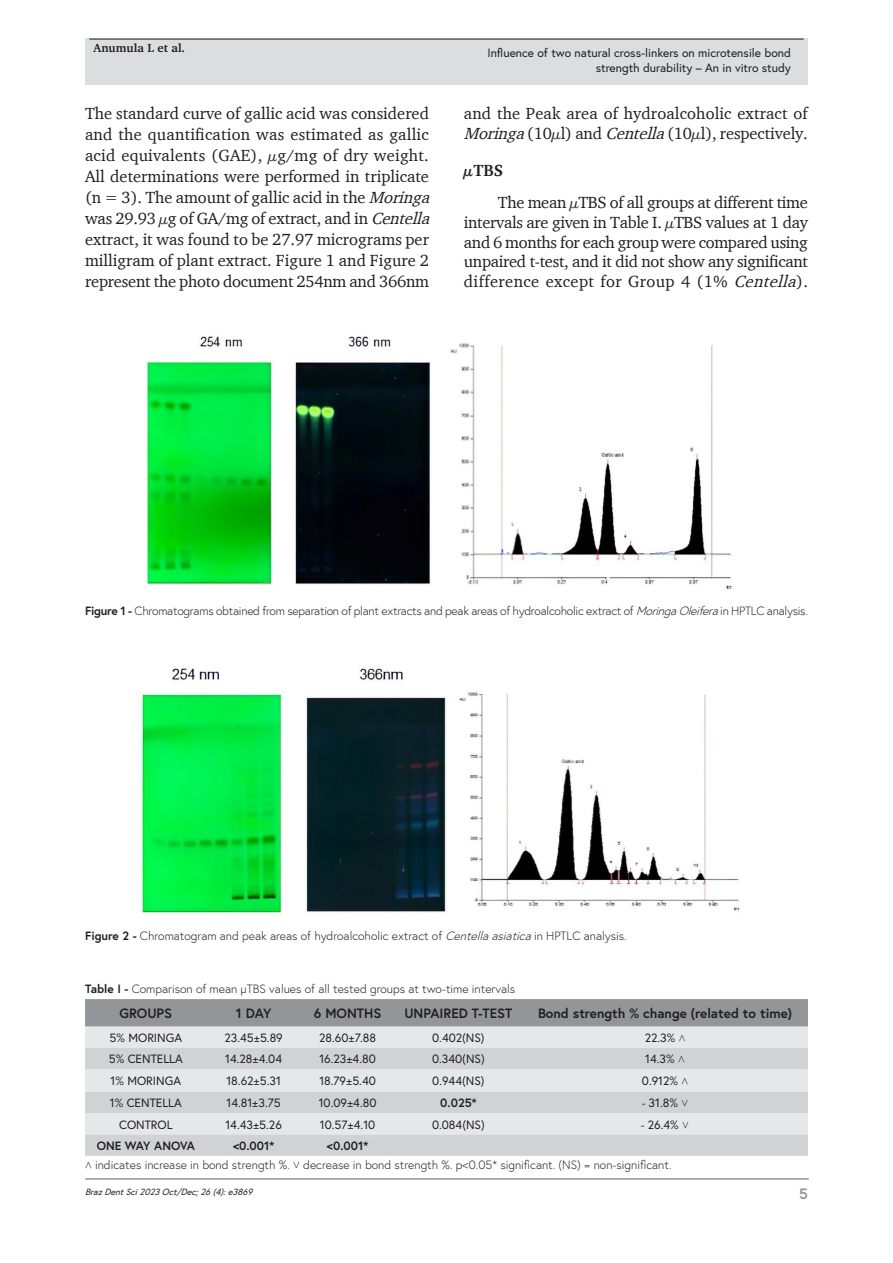
<style>
.page{position:relative;width:893px;height:1263px;background:#fff}
.page>*{position:absolute;margin:0;border:0;box-sizing:border-box;transform-origin:0 0}
.Paragraph{font:16.5px/21px "Charter";color:#231f20}
.Heading2{font:700 16.5px "Charter";color:#231f20}
.t1{font:700 15px "Europa";color:#939598}
.TableHead{font:700 13.5px "Europa";color:#231f20}
.TableBody{font:12px/14.4px "Europa";color:#231f20;text-align:right}
.FigureCaption{font:300 12px "Europa";letter-spacing:-.02em;color:#231f20}
.TableFootnote{font:300 12px "Europa";color:#231f20}
.FigureCaption-2{font:300 12px "Europa";color:#231f20}
.TableTitle{font:300 12px "Europa";color:#231f20}
.TableBody-2{font:700 12px "Europa";color:#231f20}
.t2{font:700 12px "Charter";color:#231f20}
.t3{font:italic 9px "Europa";color:#231f20}
.s1{font-style:italic}
.s2{font-weight:700}
.s3{font-family:"Times New Roman"}
.s4{font-family:"Cambria Math"}
.s5{font-family:"Times New Roman";font-weight:400}
</style>
<div class="page">
<hr style="left:85px;top:1178px;width:724px;height:2px;background:#939598">
<div style="left:85px;top:39px;width:723px;height:46px;background:#dcdddf"></div>
<hr style="left:89px;top:39px;width:715px;height:1px;background:#231f20">
<img style="left:147px;top:336px;width:585px;height:254px">
<img style="left:141px;top:668px;width:599px;height:247px">
<svg style="left:85px;top:999px;width:723px;height:28px;background:#95979a"></svg>
<div style="left:85px;top:1027px;width:723px;height:21px;background:#e6e7e9"></div>
<svg style="left:85px;top:1048px;width:723px;height:108px;background:#d9dadc"></svg>
<p class="t2" style="left:94px;top:41px;width:93px">Anumula L et al.</p>
<p class="TableBody" style="left:487px;top:46px;width:305px">Influence of two natural cross-linkers on microtensile bond strength durability – An in vitro study</p>
<p class="Paragraph" style="left:85px;top:102px;width:351px">The standard curve of gallic acid was considered and the quantification was estimated as gallic acid equivalents (GAE), µg/mg of dry weight.<br>All determinations were performed in triplicate (n = 3). The amount of gallic acid in the <span class="s1">Moringa </span>was 29.93 µg of GA/mg of extract, and in <span class="s1">Centella </span>extract, it was found to be 27.97 micrograms per milligram of plant extract. Figure 1 and Figure 2 represent the photo document 254nm and 366nm</p>
<p class="Paragraph" style="left:464px;top:103px;width:345px;line-height:19.8px">and the Peak area of hydroalcoholic extract of<br><span class="s1">Moringa</span>(10µl) and <span class="s1">Centella</span>(10µl), respectively.</p>
<p class="Heading2" style="left:464px;top:160px;width:41px">µTBS</p>
<p class="Paragraph" style="left:464px;top:192px;width:345px;line-height:19.8px;text-align:justify;text-indent:34px">The mean µTBS of all groups at different time intervals are given in Table I. µTBS values at 1 day and 6 months for each group were compared using unpaired t-test, and it did not show any significant difference except for Group 4 (1% <span class="s1">Centella</span>).</p>
<p class="FigureCaption" style="left:85px;top:603px;width:724px"><span class="s2">Figure 1 -</span> Chromatograms obtained from separation of plant extracts and peak areas of hydroalcoholic extract of <span class="s1">MoringaOleifera</span>in HPTLC analysis.</p>
<p class="FigureCaption-2" style="left:85px;top:928px;width:543px"><span class="s2">Figure 2 -</span> Chromatogram and peak areas of hydroalcoholic extract of <span class="s1">Centellaasiatica</span>in HPTLC analysis.</p>
<p class="TableTitle" style="left:85px;top:981px;width:432px"><span class="s2">Table I -</span> Comparison of mean µTBS values of all tested groups at two-time intervals</p>
<p class="TableHead" style="left:119px;top:1004px;width:54px">GROUPS</p>
<p class="TableHead" style="left:236px;top:1004px;width:37px">1 DAY</p>
<p class="TableHead" style="left:314px;top:1004px;width:69px">6 MONTHS</p>
<p class="TableHead" style="left:404px;top:1004px;width:110px">UNPAIRED T-TEST</p>
<p class="TableHead" style="left:538px;top:1004px;width:256px">Bond strength % change (related to time)</p>
<p class="TableBody" style="left:110px;top:1030px;width:74px">5% MORINGA</p>
<p class="TableBody" style="left:224px;top:1030px;width:60px">23.45±5.89</p>
<p class="TableBody" style="left:319px;top:1030px;width:58px">28.60±7.88</p>
<p class="TableBody" style="left:432px;top:1030px;width:54px">0.402(NS)</p>
<p class="TableBody" style="left:645px;top:1030px;width:42px">22.3% <span class="s3">˄</span></p>
<p class="TableBody" style="left:109px;top:1052px;width:75px">5% CENTELLA</p>
<p class="TableBody" style="left:225px;top:1052px;width:58px">14.28±4.04</p>
<p class="TableBody" style="left:319px;top:1052px;width:58px">16.23±4.80</p>
<p class="TableBody" style="left:432px;top:1052px;width:54px">0.340(NS)</p>
<p class="TableBody" style="left:645px;top:1052px;width:41px">14.3% <span class="s3">˄</span></p>
<p class="TableBody" style="left:111px;top:1074px;width:72px">1% MORINGA</p>
<p class="TableBody" style="left:226px;top:1074px;width:56px">18.62±5.31</p>
<p class="TableBody" style="left:319px;top:1074px;width:58px">18.79±5.40</p>
<p class="TableBody" style="left:432px;top:1074px;width:54px">0.944(NS)</p>
<p class="TableBody" style="left:642px;top:1074px;width:48px">0.912% <span class="s3">˄</span></p>
<p class="TableBody" style="left:110px;top:1096px;width:73px">1% CENTELLA</p>
<p class="TableBody" style="left:226px;top:1096px;width:56px">14.81±3.75</p>
<p class="TableBody" style="left:319px;top:1096px;width:59px">10.09±4.80</p>
<p class="TableBody-2" style="left:440px;top:1095px;width:38px">0.025*</p>
<p class="TableBody" style="left:642px;top:1096px;width:48px"><span class="s4">˗</span> 31.8% <span class="s3">˅</span></p>
<p class="TableBody" style="left:119px;top:1117px;width:55px">CONTROL</p>
<p class="TableBody" style="left:225px;top:1117px;width:58px">14.43±5.26</p>
<p class="TableBody" style="left:320px;top:1117px;width:57px">10.57±4.10</p>
<p class="TableBody" style="left:432px;top:1117px;width:54px">0.084(NS)</p>
<p class="TableBody" style="left:641px;top:1117px;width:49px"><span class="s4">˗</span> 26.4% <span class="s3">˅</span></p>
<p class="TableBody-2" style="left:97px;top:1137px;width:100px">ONE WAY ANOVA</p>
<p class="TableBody-2" style="left:233px;top:1137px;width:43px">&lt;0.001*</p>
<p class="TableBody-2" style="left:327px;top:1137px;width:43px">&lt;0.001*</p>
<p class="TableFootnote" style="left:85px;top:1158px;width:588px"><span class="s5">˄</span> indicates increase in bond strength %. <span class="s5">˅</span> decrease in bond strength %. p&lt;0.05* significant. (NS) = non-significant.</p>
<p class="t3" style="left:85px;top:1185px;width:172px">BrazDentSci2023Oct/Dec;26(4):e3869</p>
<p class="t1" style="left:799px;top:1184px;width:10px">5</p>
</div>
